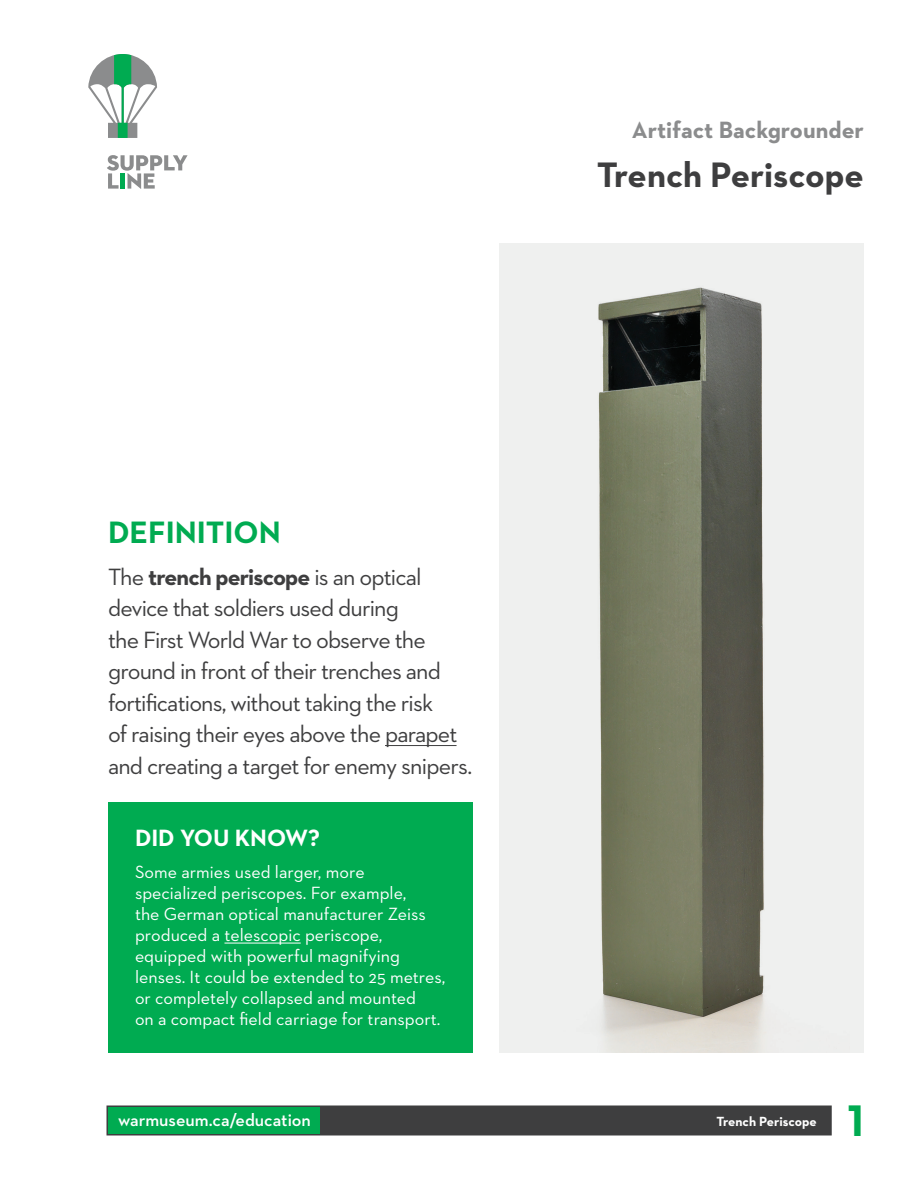
<style>
.page{position:relative;width:918px;height:1188px;background:#fff}
.page>*{position:absolute;margin:0;border:0;box-sizing:border-box;transform-origin:0 0}
.t1{font:700 45px "Neutraface 2 Text";color:#00ab51}
.t2{font:700 36px "Neutraface 2 Text";color:#3e3e3f}
.t3{font:700 31.5px "Neutraface 2 Text";color:#00ab51}
.t4{font:24px/31.5px "Neutraface 2 Text";letter-spacing:-.035em;color:#3e3e3f}
.t5{font:700 24px "Neutraface 2 Text";color:#8b8c8d}
.t6{font:700 24px "Neutraface 2 Text";color:#fff}
.t7{font:18px/21px "Neutraface 2 Text";color:#fff}
.t8{font:600 18px "Neutraface 2 Text";color:#fff}
.t9{font:700 13.5px "Neutraface 2 Text";color:#fff}
.s1{font-weight:700}
</style>
<div class="page">
<div style="left:500px;top:243px;width:364px;height:810px;background:#eff0ef"></div>
<img style="left:598px;top:287px;width:168px;height:766px">
<hr style="left:385px;top:745px;width:72px;height:1px;background:#3e3e3f">
<div style="left:108px;top:802px;width:364px;height:251px;background:#00ab51"></div>
<hr style="left:224px;top:943px;width:77px;height:1px;background:#fff">
<svg style="left:107px;top:155px;width:81px;height:34px"></svg>
<svg style="left:88px;top:54px;width:69px;height:84px"></svg>
<div style="left:107px;top:1106px;width:725px;height:29px;border:3px solid #3e3e3f"></div>
<div style="left:108px;top:1107px;width:213px;height:27px;background:#00ab51"></div>
<div style="left:321px;top:1107px;width:509px;height:27px;background:#3e3e3f"></div>
<h3 class="t5" style="left:632px;top:114px;width:234px">Artifact Backgrounder</h3>
<h2 class="t2" style="left:597px;top:152px;width:269px">Trench Periscope</h2>
<h3 class="t3" style="left:108px;top:512px;width:174px">DEFINITION</h3>
<p class="t4" style="left:108px;top:561px;width:366px">The <span class="s1">trench periscope</span> is an optical device that soldiers used during<br>the First World War to observe the ground in front of their trenches and fortifications, without taking the risk<br>of raising their eyes above the parapet and creating a target for enemy snipers.</p>
<h3 class="t6" style="left:135px;top:823px;width:187px">DID YOU KNOW?</h3>
<p class="t7" style="left:135px;top:861px;width:312px">Some armies used larger, more specialized periscopes. For example,<br>the German optical manufacturer Zeiss produced a telescopic periscope, equipped with powerful magnifying lenses. It could be extended to 25 metres, or completely collapsed and mounted<br>on a compact field carriage for transport.</p>
<p class="t8" style="left:118px;top:1109px;width:194px">warmuseum.ca/education</p>
<p class="t9" style="left:717px;top:1113px;width:102px">Trench Periscope</p>
<h1 class="t1" style="left:848px;top:1092px;width:18px">1</h1>
</div>
